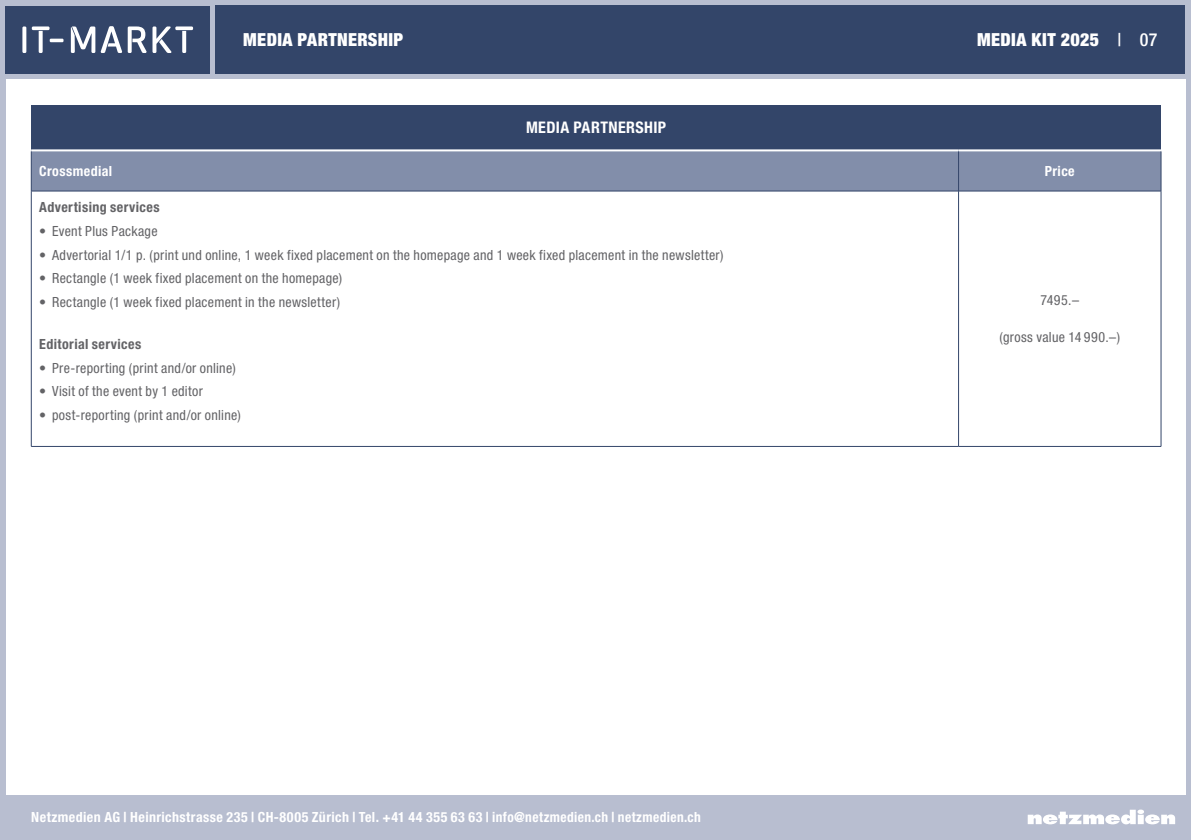
<style>
.page{position:relative;width:1191px;height:840px;background:#fff}
.page>*{position:absolute;margin:0;border:0;box-sizing:border-box;transform-origin:0 0}
.t1{font:900 condensed 18px "Helvetica Neue LT Std";letter-spacing:.02em;color:#fff}
.t2{font:700 condensed 16px "Helvetica Neue LT Std";letter-spacing:.025em;color:#fff}
.t3{font:condensed 14px "Helvetica Neue LT Std";letter-spacing:.02em;color:#636366}
.t4{font:700 condensed 14px "Helvetica Neue LT Std";letter-spacing:.03em;color:#fff}
.t5{font:700 condensed 14px "Helvetica Neue LT Std";letter-spacing:.03em;color:#636366}
.s1{font-weight:500}
</style>
<div class="page">
<div style="left:0;top:0;width:1191px;height:839px;background:#b8bed0"></div>
<div style="left:215px;top:6px;width:970px;height:68px;background:#334569"></div>
<div style="left:6px;top:79px;width:1179px;height:715px;background:#fff"></div>
<svg style="left:1027px;top:809px;width:148px;height:14px"></svg>
<div style="left:6px;top:6px;width:204px;height:68px;background:#334569"></div>
<svg style="left:22px;top:26px;width:4px;height:27px"></svg>
<hr style="left:50px;top:39px;width:14px;height:3px;background:#fff">
<svg style="left:32px;top:26px;width:18px;height:27px"></svg>
<svg style="left:128px;top:26px;width:65px;height:27px"></svg>
<svg style="left:71px;top:26px;width:51px;height:27px"></svg>
<div style="left:31px;top:105px;width:1130px;height:45px;background:#334569"></div>
<div style="left:32px;top:151px;width:1128px;height:39px;background:#828eaa"></div>
<hr style="left:31px;top:149px;width:927px;height:2px;background:#fff">
<hr style="left:958px;top:149px;width:203px;height:2px;background:#fff">
<hr style="left:31px;top:151px;width:1px;height:40px;background:#334569">
<hr style="left:958px;top:151px;width:1px;height:40px;background:#334569">
<hr style="left:1160px;top:151px;width:1px;height:40px;background:#334569">
<hr style="left:31px;top:191px;width:1px;height:255px;background:#334569">
<hr style="left:31px;top:190px;width:927px;height:1px;background:#334569">
<hr style="left:958px;top:191px;width:1px;height:255px;background:#334569">
<hr style="left:958px;top:190px;width:203px;height:1px;background:#334569">
<hr style="left:1160px;top:191px;width:1px;height:255px;background:#334569">
<hr style="left:31px;top:446px;width:927px;height:1px;background:#334569">
<hr style="left:958px;top:446px;width:203px;height:1px;background:#334569">
<p class="t1" style="left:243px;top:29px;width:161px">MEDIA PARTNERSHIP</p>
<p class="t2" style="left:526px;top:117px;width:142px">MEDIA PARTNERSHIP</p>
<p class="t1" style="left:977px;top:29px;width:182px">MEDIA KIT 2025 <span class="s1">| 07</span></p>
<p class="t4" style="left:39px;top:163px;width:74px">Crossmedial</p>
<p class="t4" style="left:1044px;top:163px;width:31px">Price</p>
<p class="t5" style="left:39px;top:199px;width:122px">Advertising services</p>
<p class="t3" style="left:39px;top:223px;width:120px">• Event Plus Package</p>
<p class="t3" style="left:39px;top:246px;width:686px">• Advertorial 1/1 p. (print und online, 1 week fixed placement on the homepage and 1 week fixed placement in the newsletter)</p>
<p class="t3" style="left:39px;top:270px;width:304px">• Rectangle (1 week fixed placement on the homepage)</p>
<p class="t3" style="left:39px;top:294px;width:302px">• Rectangle (1 week fixed placement in the newsletter)</p>
<p class="t5" style="left:39px;top:335px;width:103px">Editorial services</p>
<p class="t3" style="left:39px;top:359px;width:198px">• Pre-reporting (print and/or online)</p>
<p class="t3" style="left:39px;top:383px;width:165px">• Visit of the event by 1 editor</p>
<p class="t3" style="left:39px;top:406px;width:203px">• post-reporting (print and/or online)</p>
<p class="t3" style="left:1040px;top:292px;width:40px">7495.–</p>
<p class="t3" style="left:999px;top:329px;width:122px">(gross value 14 990.–)</p>
<p class="t4" style="left:31px;top:808px;width:671px">Netzmedien AG | Heinrichstrasse 235 | CH-8005 Zürich | Tel. +41 44 355 63 63 | info@netzmedien.ch | netzmedien.ch</p>
</div>
